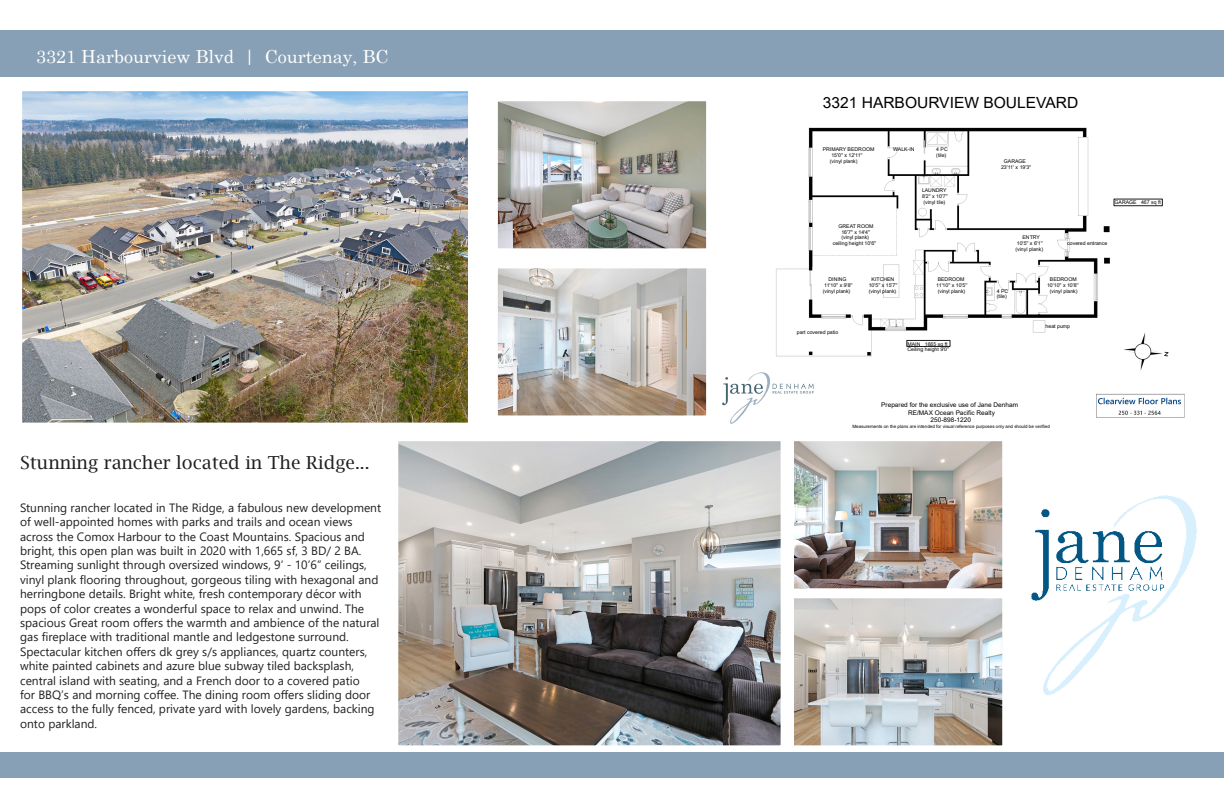
<style>
.page{position:relative;width:1224px;height:792px;background:#fff}
.page>*{position:absolute;margin:0;border:0;box-sizing:border-box;transform-origin:0 0}
.t1{font:18px "Lucida Bright";color:#231f20}
.t2{font:18px "Century Schoolbook";color:#fff}
.t3{font:15.4px "Arial";color:#000}
.t4{font:12px/14.4px "Segoe UI";color:#231f20}
.t5{font:6.4px/7.4px "Arial";color:#000;text-align:center}
.t6{font:5.1px/5.9px "Arial";letter-spacing:-.005em;color:#000;text-align:center}
.t7{font:4.5px "Arial";color:#000}
</style>
<div class="page">
<img style="left:795px;top:442px;width:206px;height:145px">
<div style="left:792px;top:439px;width:212px;height:151px;border:2px solid #fff"></div>
<img style="left:795px;top:599px;width:206px;height:145px">
<div style="left:792px;top:596px;width:212px;height:151px;border:2px solid #fff"></div>
<img style="left:1096px;top:393px;width:89px;height:25px">
<img style="left:722px;top:372px;width:92px;height:52px">
<img style="left:776px;top:127px;width:346px;height:230px">
<img style="left:1123px;top:333px;width:46px;height:38px">
<svg style="left:906px;top:340px;width:45px;height:7px"></svg>
<svg style="left:1113px;top:199px;width:50px;height:7px"></svg>
<img style="left:1031px;top:495px;width:166px;height:200px">
<div style="left:0;top:30px;width:1224px;height:46px;background:#88a0b5"></div>
<img style="left:399px;top:442px;width:381px;height:302px">
<div style="left:396px;top:439px;width:387px;height:308px;border:2px solid #fff"></div>
<img style="left:23px;top:92px;width:444px;height:330px">
<div style="left:20px;top:89px;width:450px;height:336px;border:2px solid #fff"></div>
<img style="left:499px;top:102px;width:206px;height:145px">
<div style="left:496px;top:99px;width:212px;height:151px;border:2px solid #fff"></div>
<img style="left:499px;top:269px;width:206px;height:145px">
<div style="left:496px;top:266px;width:212px;height:151px;border:2px solid #fff"></div>
<div style="left:0;top:752px;width:1224px;height:26px;background:#88a0b5"></div>
<p class="t2" style="left:36px;top:42px;width:354px">3321 Harbourview Blvd | Courtenay, BC</p>
<p class="t1" style="left:20px;top:452px;width:351px">Stunning rancher located in The Ridge...</p>
<p class="t4" style="left:20px;top:499px;width:363px">Stunning rancher located in The Ridge, a fabulous new development of well-appointed homes with parks and trails and ocean views across the Comox Harbour to the Coast Mountains. Spacious and bright, this open plan was built in 2020 with 1,665 sf, 3 BD/ 2 BA.<br>Streaming sunlight through oversized windows, 9’ - 10’6” ceilings, vinyl plank flooring throughout, gorgeous tiling with hexagonal and herringbone details. Bright white, fresh contemporary décor with pops of color creates a wonderful space to relax and unwind. The spacious Great room offers the warmth and ambience of the natural gas fireplace with traditional mantle and ledgestone surround.<br>Spectacular kitchen offers dk grey s/s appliances, quartz counters, white painted cabinets and azure blue subway tiled backsplash, central island with seating, and a French door to a covered patio<br>for BBQ’s and morning coffee. The dining room offers sliding door access to the fully fenced, private yard with lovely gardens, backing onto parkland.</p>
<p class="t3" style="left:823px;top:96px;width:257px">3321 HARBOURVIEW BOULEVARD</p>
<p class="t6" style="left:823px;top:147px;width:53px">PRIMARY BEDROOM</p>
<p class="t6" style="left:893px;top:147px;width:23px">WALK-IN</p>
<p class="t6" style="left:936px;top:147px;width:13px">4 PC</p>
<p class="t6" style="left:831px;top:153px;width:33px">15'0'' x 12'11''</p>
<p class="t6" style="left:936px;top:153px;width:12px">(tile)</p>
<p class="t6" style="left:830px;top:159px;width:29px">(vinyl plank)</p>
<p class="t6" style="left:1001px;top:159px;width:32px">GARAGE<br>23'11' x 19'3''</p>
<p class="t6" style="left:922px;top:188px;width:27px;text-align:left">LAUNDRY<br>8'2'' x 10'7'' (vinyl tile)</p>
<p class="t6" style="left:1115px;top:200px;width:48px">GARAGE 467 sq ft</p>
<p class="t6" style="left:838px;top:223px;width:36px">GREAT ROOM<br>16'7'' x 14'4'' (vinyl plank)</p>
<p class="t6" style="left:1023px;top:235px;width:19px">ENTRY</p>
<p class="t6" style="left:833px;top:241px;width:45px">ceiling height 10'6''</p>
<p class="t6" style="left:1017px;top:241px;width:27px">10'5'' x 6'1''</p>
<p class="t6" style="left:1067px;top:241px;width:42px">covered entrance</p>
<p class="t6" style="left:1015px;top:247px;width:29px">(vinyl plank)</p>
<p class="t6" style="left:829px;top:276px;width:20px">DINING</p>
<p class="t6" style="left:872px;top:276px;width:24px">KITCHEN</p>
<p class="t6" style="left:938px;top:276px;width:28px">BEDROOM</p>
<p class="t6" style="left:1050px;top:276px;width:28px">BEDROOM</p>
<p class="t6" style="left:824px;top:282px;width:30px">11'10'' x 9'8''</p>
<p class="t6" style="left:869px;top:282px;width:30px">10'5'' x 15'7''</p>
<p class="t6" style="left:936px;top:282px;width:33px">11'10'' x 10'5''</p>
<p class="t6" style="left:1047px;top:282px;width:33px">10'10'' x 10'8''</p>
<p class="t6" style="left:823px;top:288px;width:29px">(vinyl plank)</p>
<p class="t6" style="left:869px;top:288px;width:29px">(vinyl plank)</p>
<p class="t6" style="left:938px;top:288px;width:29px">(vinyl plank)</p>
<p class="t6" style="left:997px;top:288px;width:13px">4 PC</p>
<p class="t6" style="left:1050px;top:288px;width:29px">(vinyl plank)</p>
<p class="t6" style="left:997px;top:294px;width:12px">(tile)</p>
<p class="t6" style="left:1046px;top:324px;width:26px">heat pump</p>
<p class="t6" style="left:797px;top:330px;width:43px">part covered patio</p>
<p class="t6" style="left:908px;top:341px;width:43px;text-align:left">MAIN 1665 sq ft<br>Ceiling height 9'0''</p>
<p class="t5" style="left:881px;top:402px;width:138px">Prepared for the exclusive use of Jane Denham<br>RE/MAX Ocean Pacific Realty<br>250-898-1220</p>
<p class="t7" style="left:853px;top:424px;width:199px">Measurements on the plans are intended for visual reference purposes only and should be verified</p>
</div>
